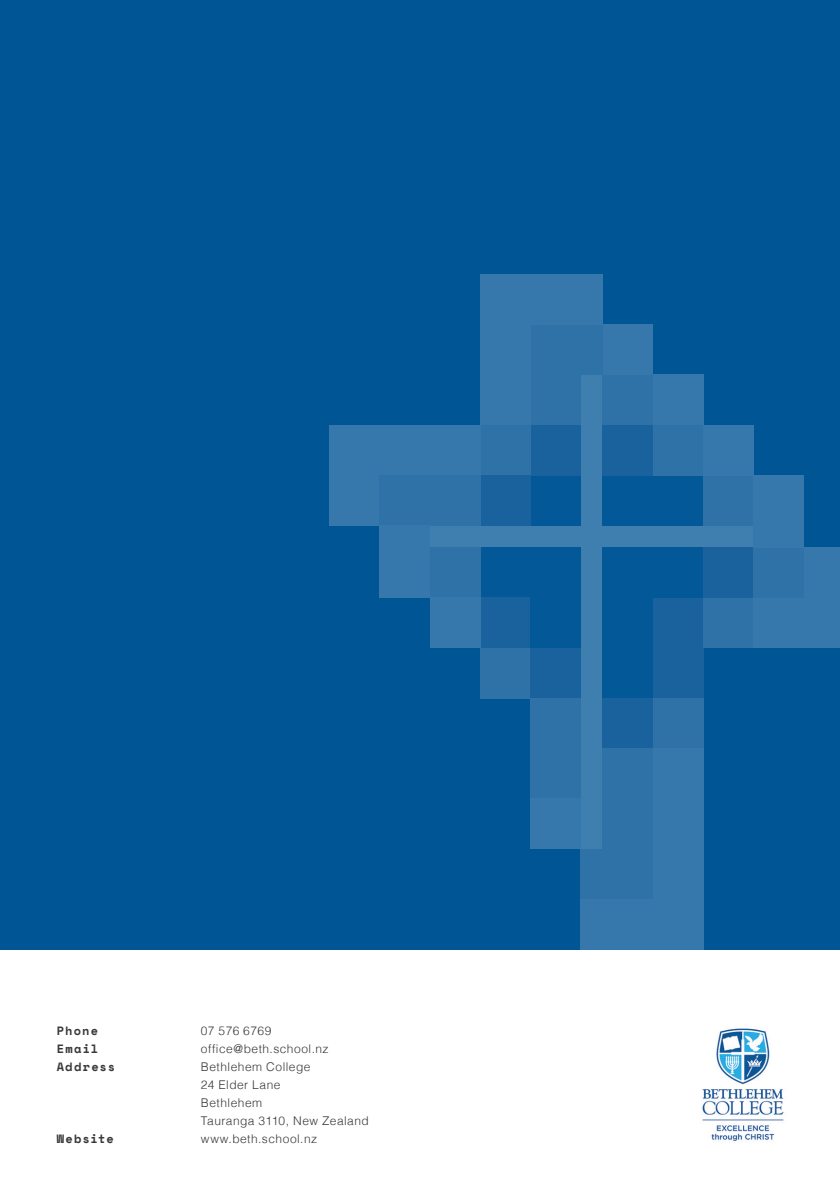
<style>
.page{position:relative;width:840px;height:1191px;background:#fff}
.page>*{position:absolute;margin:0;border:0;box-sizing:border-box;transform-origin:0 0}
.t1{font:300 12px/18px "Helvetica";letter-spacing:.04em;color:#393737}
.t2{font:700 12px "Space Mono";letter-spacing:.1em;color:#393737}
.t3{font:700 12px "Space Mono";letter-spacing:.075em;color:#393737}
</style>
<div class="page">
<img style="left:702px;top:1028px;width:82px;height:113px">
<div style="left:0;top:0;width:839px;height:949px;background:#005595"></div>
<div style="left:580px;top:375px;width:22px;height:474px;background:#3f7faf"></div>
<div style="left:430px;top:525px;width:323px;height:22px;background:#3f7faf"></div>
<div style="left:602px;top:698px;width:50px;height:50px;background:#19629e"></div>
<div style="left:652px;top:597px;width:51px;height:51px;background:#19629e"></div>
<div style="left:703px;top:597px;width:50px;height:51px;background:#2f72a8"></div>
<div style="left:753px;top:597px;width:50px;height:51px;background:#3678ab"></div>
<div style="left:803px;top:597px;width:36px;height:51px;background:#3678ab"></div>
<div style="left:803px;top:547px;width:36px;height:50px;background:#3678ab"></div>
<div style="left:652px;top:648px;width:51px;height:50px;background:#19629e"></div>
<div style="left:652px;top:698px;width:51px;height:50px;background:#2f72a8"></div>
<div style="left:652px;top:748px;width:51px;height:51px;background:#3678ab"></div>
<div style="left:652px;top:799px;width:51px;height:50px;background:#3678ab"></div>
<div style="left:652px;top:849px;width:51px;height:50px;background:#3678ab"></div>
<div style="left:602px;top:799px;width:50px;height:50px;background:#2f72a8"></div>
<div style="left:580px;top:849px;width:72px;height:50px;background:#2f72a8"></div>
<div style="left:652px;top:899px;width:51px;height:50px;background:#3678ab"></div>
<div style="left:580px;top:899px;width:72px;height:50px;background:#3678ab"></div>
<div style="left:703px;top:547px;width:50px;height:50px;background:#19629e"></div>
<div style="left:753px;top:547px;width:50px;height:50px;background:#2f72a8"></div>
<div style="left:602px;top:748px;width:50px;height:51px;background:#2f72a8"></div>
<div style="left:703px;top:475px;width:50px;height:50px;background:#2f72a8"></div>
<div style="left:753px;top:475px;width:50px;height:72px;background:#3678ab"></div>
<div style="left:652px;top:425px;width:51px;height:50px;background:#2f72a8"></div>
<div style="left:652px;top:375px;width:51px;height:50px;background:#3678ab"></div>
<div style="left:703px;top:425px;width:50px;height:50px;background:#3678ab"></div>
<div style="left:602px;top:425px;width:50px;height:50px;background:#19629e"></div>
<div style="left:602px;top:375px;width:50px;height:50px;background:#2f72a8"></div>
<div style="left:602px;top:324px;width:50px;height:51px;background:#3678ab"></div>
<div style="left:530px;top:425px;width:50px;height:50px;background:#19629e"></div>
<div style="left:530px;top:374px;width:50px;height:51px;background:#2f72a8"></div>
<div style="left:530px;top:324px;width:72px;height:50px;background:#2f72a8"></div>
<div style="left:480px;top:425px;width:50px;height:50px;background:#2f72a8"></div>
<div style="left:429px;top:425px;width:51px;height:50px;background:#3678ab"></div>
<div style="left:379px;top:425px;width:50px;height:50px;background:#3678ab"></div>
<div style="left:329px;top:425px;width:50px;height:50px;background:#3678ab"></div>
<div style="left:329px;top:475px;width:50px;height:50px;background:#3678ab"></div>
<div style="left:480px;top:374px;width:50px;height:51px;background:#3678ab"></div>
<div style="left:480px;top:324px;width:50px;height:50px;background:#3678ab"></div>
<div style="left:480px;top:274px;width:50px;height:50px;background:#3678ab"></div>
<div style="left:530px;top:274px;width:72px;height:50px;background:#3678ab"></div>
<div style="left:480px;top:475px;width:50px;height:50px;background:#19629e"></div>
<div style="left:429px;top:475px;width:51px;height:50px;background:#2f72a8"></div>
<div style="left:379px;top:475px;width:50px;height:50px;background:#2f72a8"></div>
<div style="left:429px;top:547px;width:51px;height:50px;background:#2f72a8"></div>
<div style="left:379px;top:525px;width:50px;height:72px;background:#3678ab"></div>
<div style="left:480px;top:597px;width:50px;height:51px;background:#19629e"></div>
<div style="left:480px;top:648px;width:50px;height:50px;background:#2f72a8"></div>
<div style="left:429px;top:597px;width:51px;height:51px;background:#3678ab"></div>
<div style="left:530px;top:648px;width:50px;height:50px;background:#19629e"></div>
<div style="left:530px;top:698px;width:50px;height:50px;background:#2f72a8"></div>
<div style="left:530px;top:748px;width:50px;height:51px;background:#2f72a8"></div>
<div style="left:530px;top:799px;width:50px;height:50px;background:#3678ab"></div>
<p class="t2" style="left:57px;top:1021px;width:43px">Phone</p>
<p class="t1" style="left:201px;top:1020px;width:72px">07 576 6769</p>
<p class="t2" style="left:57px;top:1039px;width:43px">Email</p>
<p class="t1" style="left:201px;top:1038px;width:129px">office@beth.school.nz</p>
<p class="t2" style="left:57px;top:1057px;width:60px">Address</p>
<p class="t1" style="left:201px;top:1056px;width:169px">Bethlehem College<br>24 Elder Lane<br>Bethlehem<br>Tauranga 3110, New Zealand</p>
<p class="t3" style="left:57px;top:1129px;width:58px">Website</p>
<p class="t1" style="left:201px;top:1128px;width:118px">www.beth.school.nz</p>
</div>
